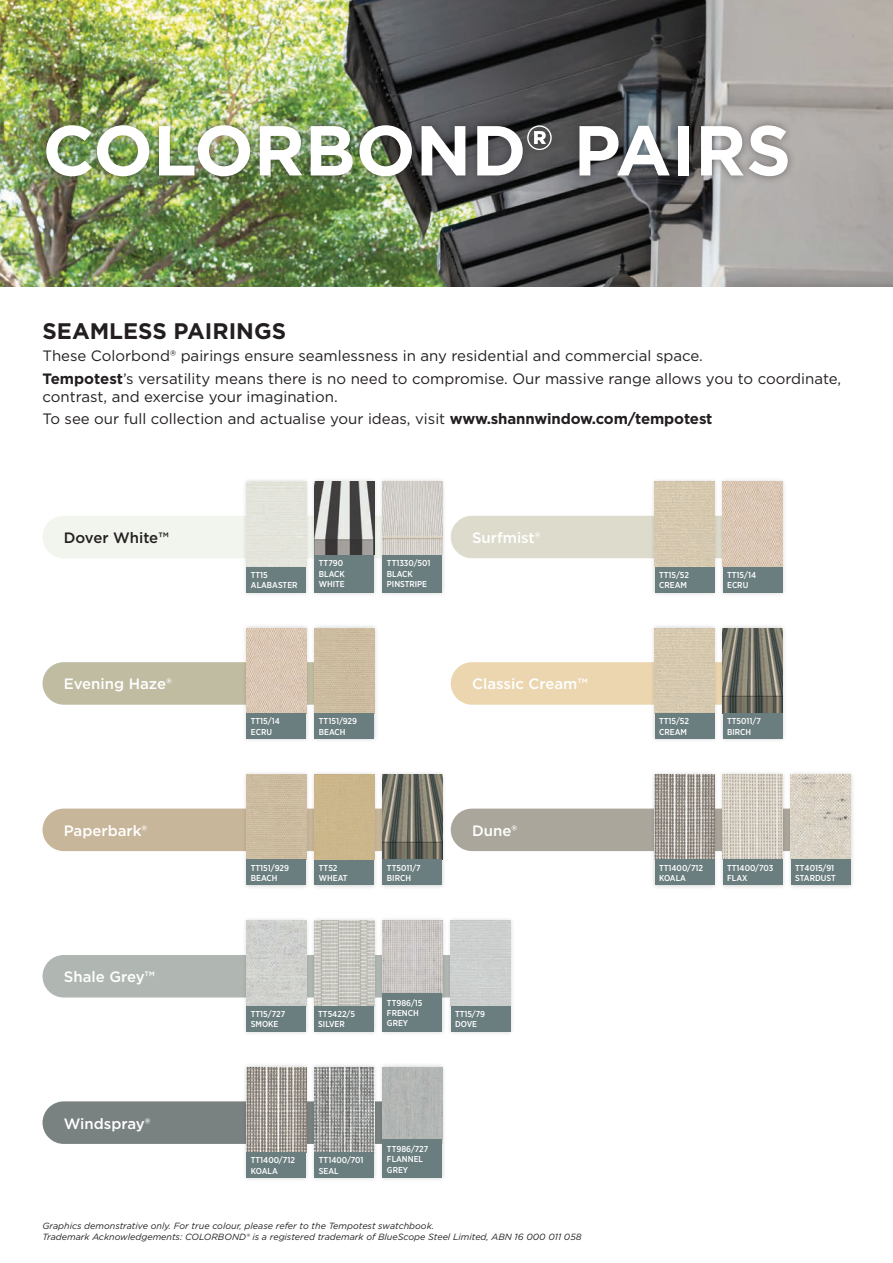
<style>
.page{position:relative;width:893px;height:1263px;background:#fff}
.page>*{position:absolute;margin:0;border:0;box-sizing:border-box;transform-origin:0 0}
.t1{font:700 70.5px "Gotham";color:#fff}
.t2{font:700 22.5px "Gotham";color:#231f20}
.t3{font:15px/22.5px "Gotham";color:#231f20}
.t4{font:500 15px "Gotham";color:#fff}
.t5{font:500 15px "Gotham";letter-spacing:-.005em;color:#231f20}
.t6{font:italic 9px/10.8px "Gotham";color:#231f20}
.t7{font:500 8.55px/10.4px "Gotham Narrow";color:#fff}
.s1{font-weight:700}
</style>
<div class="page">
<img style="left:0;top:0;width:893px;height:286px">
<div style="left:37px;top:116px;width:759px;height:70px;background:#231f20;opacity:.5"></div>
<div style="left:451px;top:516px;width:199px;height:42px;background:#dddbcc"></div>
<div style="left:650px;top:477px;width:137px;height:120px;background:#231f20;opacity:.2"></div>
<div style="left:723px;top:567px;width:59px;height:25px;background:#6a7d7f"></div>
<img style="left:723px;top:482px;width:59px;height:85px">
<div style="left:655px;top:482px;width:59px;height:85px;background:#d5c8af"></div>
<div style="left:655px;top:567px;width:59px;height:25px;background:#6a7d7f"></div>
<div style="left:43px;top:662px;width:199px;height:43px;background:#c0bca1"></div>
<div style="left:242px;top:623px;width:137px;height:120px;background:#231f20;opacity:.2"></div>
<img style="left:247px;top:628px;width:59px;height:85px">
<div style="left:247px;top:713px;width:59px;height:26px;background:#6a7d7f"></div>
<img style="left:315px;top:628px;width:59px;height:85px">
<div style="left:315px;top:713px;width:59px;height:26px;background:#6a7d7f"></div>
<div style="left:43px;top:808px;width:199px;height:43px;background:#c8b69a"></div>
<div style="left:242px;top:770px;width:205px;height:120px;background:#231f20;opacity:.2"></div>
<img style="left:247px;top:774px;width:59px;height:86px">
<div style="left:247px;top:860px;width:59px;height:25px;background:#6a7d7f"></div>
<div style="left:315px;top:860px;width:59px;height:25px;background:#6a7d7f"></div>
<div style="left:315px;top:774px;width:59px;height:86px;background:#cbb58b"></div>
<img style="left:383px;top:774px;width:59px;height:86px">
<div style="left:383px;top:860px;width:59px;height:25px;background:#6a7d7f"></div>
<div style="left:43px;top:955px;width:199px;height:42px;background:#b0b7b2"></div>
<div style="left:242px;top:916px;width:273px;height:120px;background:#231f20;opacity:.2"></div>
<img style="left:383px;top:921px;width:59px;height:72px">
<div style="left:383px;top:993px;width:59px;height:38px;background:#6a7d7f"></div>
<img style="left:247px;top:921px;width:59px;height:85px">
<div style="left:247px;top:1006px;width:59px;height:25px;background:#6a7d7f"></div>
<img style="left:315px;top:921px;width:59px;height:85px">
<div style="left:315px;top:1006px;width:59px;height:25px;background:#6a7d7f"></div>
<div style="left:451px;top:921px;width:59px;height:85px;background:#cccfce"></div>
<div style="left:451px;top:1006px;width:59px;height:25px;background:#6a7d7f"></div>
<div style="left:451px;top:662px;width:199px;height:43px;background:#ebd6af"></div>
<div style="left:650px;top:623px;width:137px;height:120px;background:#231f20;opacity:.2"></div>
<div style="left:655px;top:628px;width:59px;height:85px;background:#d5c8af"></div>
<div style="left:655px;top:713px;width:59px;height:26px;background:#6a7d7f"></div>
<img style="left:723px;top:628px;width:59px;height:85px">
<div style="left:723px;top:713px;width:59px;height:26px;background:#6a7d7f"></div>
<div style="left:43px;top:1101px;width:199px;height:43px;background:#7a8181"></div>
<div style="left:242px;top:1063px;width:205px;height:119px;background:#231f20;opacity:.2"></div>
<img style="left:315px;top:1067px;width:59px;height:85px">
<div style="left:315px;top:1152px;width:59px;height:26px;background:#6a7d7f"></div>
<div style="left:383px;top:1067px;width:59px;height:73px;background:#b2b6b4"></div>
<div style="left:383px;top:1140px;width:59px;height:38px;background:#6a7d7f"></div>
<img style="left:247px;top:1067px;width:59px;height:85px">
<div style="left:247px;top:1152px;width:59px;height:26px;background:#6a7d7f"></div>
<div style="left:451px;top:808px;width:199px;height:43px;background:#aaa69c"></div>
<div style="left:650px;top:770px;width:205px;height:120px;background:#231f20;opacity:.2"></div>
<img style="left:655px;top:774px;width:59px;height:86px">
<div style="left:655px;top:860px;width:59px;height:25px;background:#6a7d7f"></div>
<img style="left:723px;top:774px;width:59px;height:86px">
<div style="left:723px;top:860px;width:59px;height:25px;background:#6a7d7f"></div>
<img style="left:791px;top:774px;width:59px;height:86px">
<div style="left:791px;top:860px;width:59px;height:25px;background:#6a7d7f"></div>
<div style="left:43px;top:516px;width:199px;height:42px;background:#f2f4ee"></div>
<div style="left:242px;top:477px;width:205px;height:120px;background:#231f20;opacity:.2"></div>
<div style="left:247px;top:482px;width:59px;height:85px;background:#e3e4db"></div>
<div style="left:247px;top:567px;width:59px;height:25px;background:#6a7d7f"></div>
<div style="left:315px;top:554px;width:59px;height:38px;background:#6a7d7f"></div>
<img style="left:315px;top:482px;width:59px;height:72px">
<div style="left:383px;top:554px;width:59px;height:38px;background:#6a7d7f"></div>
<img style="left:383px;top:482px;width:59px;height:72px">
<h1 class="t1" style="left:43px;top:104px;width:750px">COLORBOND® PAIRS</h1>
<h2 class="t2" style="left:43px;top:316px;width:245px">SEAMLESS PAIRINGS</h2>
<h3 class="t3" style="left:43px;top:344px;width:800px">These Colorbond® pairings ensure seamlessness in any residential and commercial space.<br><span class="s1">Tempotest</span>’s versatility means there is no need to compromise. Our massive range allows you to coordinate,</h3>
<h3 class="t3" style="left:43px;top:385px;width:671px">contrast, and exercise your imagination.<br>To see our full collection and actualise your ideas, visit <span class="s1">www.shannwindow.com/tempotest</span></h3>
<h3 class="t5" style="left:64px;top:528px;width:106px">Dover White™</h3>
<h3 class="t4" style="left:64px;top:674px;width:110px">Evening Haze®</h3>
<h3 class="t4" style="left:64px;top:821px;width:85px">Paperbark®</h3>
<h3 class="t4" style="left:64px;top:967px;width:93px">Shale Grey™</h3>
<h3 class="t4" style="left:64px;top:1113px;width:88px">Windspray®</h3>
<p class="t7" style="left:251px;top:569px;width:48px">TT15<br>ALABASTER</p>
<p class="t7" style="left:319px;top:558px;width:28px">TT790<br>BLACK<br>WHITE</p>
<p class="t7" style="left:387px;top:558px;width:45px">TT1330/501<br>BLACK<br>PINSTRIPE</p>
<p class="t7" style="left:251px;top:716px;width:31px">TT15/14<br>ECRU</p>
<p class="t7" style="left:319px;top:716px;width:40px">TT151/929<br>BEACH</p>
<p class="t7" style="left:251px;top:862px;width:40px">TT151/929<br>BEACH</p>
<p class="t7" style="left:319px;top:862px;width:30px">TT52<br>WHEAT</p>
<p class="t7" style="left:387px;top:862px;width:35px">TT5011/7<br>BIRCH</p>
<h3 class="t4" style="left:472px;top:528px;width:70px">Surfmist®</h3>
<h3 class="t4" style="left:472px;top:674px;width:117px">Classic Cream™</h3>
<h3 class="t4" style="left:472px;top:821px;width:47px">Dune®</h3>
<p class="t7" style="left:387px;top:997px;width:37px">TT986/15<br>FRENCH<br>GREY</p>
<p class="t7" style="left:251px;top:1009px;width:36px">TT15/727<br>SMOKE</p>
<p class="t7" style="left:318px;top:1009px;width:38px">TT5422/5<br>SILVER</p>
<p class="t7" style="left:455px;top:1009px;width:32px">TT15/79<br>DOVE</p>
<p class="t7" style="left:251px;top:1155px;width:46px">TT1400/712<br>KOALA</p>
<p class="t7" style="left:319px;top:1155px;width:46px">TT1400/701<br>SEAL</p>
<p class="t7" style="left:387px;top:1143px;width:43px">TT986/727<br>FLANNEL<br>GREY</p>
<p class="t6" style="left:43px;top:1220px;width:541px">Graphics demonstrative only. For true colour, please refer to the Tempotest swatchbook.<br>Trademark Acknowledgements: COLORBOND® is a registered trademark of BlueScope Steel Limited, ABN 16 000 011 058</p>
<p class="t7" style="left:659px;top:569px;width:31px">TT15/52<br>CREAM</p>
<p class="t7" style="left:727px;top:569px;width:31px">TT15/14<br>ECRU</p>
<p class="t7" style="left:659px;top:716px;width:31px">TT15/52<br>CREAM</p>
<p class="t7" style="left:727px;top:716px;width:35px">TT5011/7<br>BIRCH</p>
<p class="t7" style="left:659px;top:862px;width:46px">TT1400/712<br>KOALA</p>
<p class="t7" style="left:727px;top:862px;width:48px">TT1400/703<br>FLAX</p>
<p class="t7" style="left:795px;top:862px;width:42px">TT4015/91<br>STARDUST</p>
</div>
